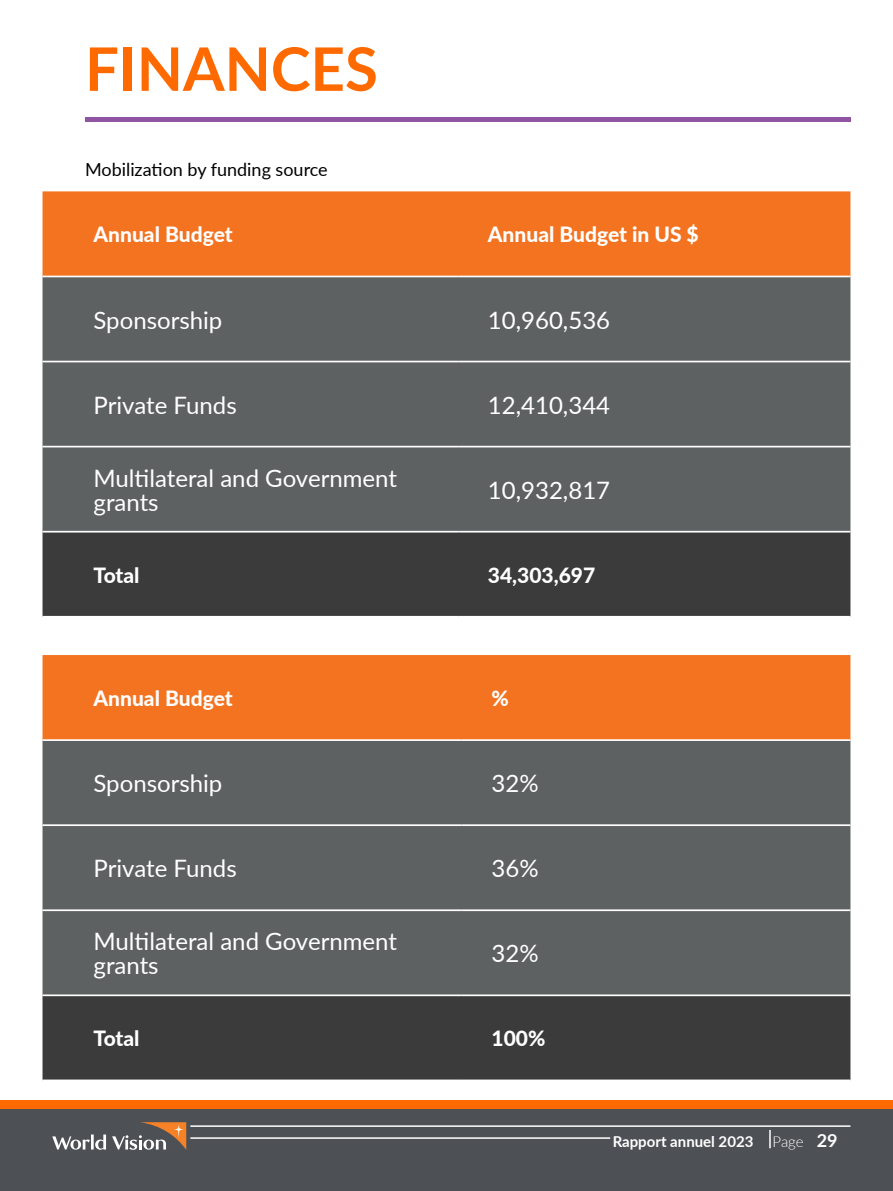
<style>
.page{position:relative;width:893px;height:1191px;background:#fff}
.page>*{position:absolute;margin:0;border:0;box-sizing:border-box;transform-origin:0 0}
.t1{font:700 60px "Lato";color:#ff6a00}
.t2{font:24px/24px "Lato";color:#fff}
.t3{font:800 21px "Lato";color:#fff}
.t4{font:18px "Lato";color:#000}
.t5{font:700 15px "Lato";color:#fff}
.t6{font:300 15px "Lato";color:#fff}
.s1{font-weight:700;font-size:18px}
</style>
<div class="page">
<div style="left:0;top:1106px;width:893px;height:85px;background:#4d5156"></div>
<div style="left:85px;top:117px;width:765px;height:5px;background:#9054a2"></div>
<div style="left:43px;top:191px;width:807px;height:85px;background:#f47321"></div>
<div style="left:43px;top:277px;width:807px;height:254px;background:#5d6161"></div>
<div style="left:43px;top:532px;width:807px;height:84px;background:#3b3b3b"></div>
<hr style="left:43px;top:361px;width:415px;height:1px;background:#fff">
<hr style="left:458px;top:361px;width:392px;height:1px;background:#fff">
<hr style="left:43px;top:446px;width:415px;height:1px;background:#fff">
<hr style="left:458px;top:446px;width:392px;height:1px;background:#fff">
<div style="left:43px;top:655px;width:807px;height:84px;background:#f47321"></div>
<div style="left:43px;top:741px;width:807px;height:253px;background:#5d6161"></div>
<div style="left:43px;top:996px;width:807px;height:83px;background:#3b3b3b"></div>
<hr style="left:43px;top:824px;width:419px;height:2px;background:#fff">
<hr style="left:462px;top:824px;width:388px;height:2px;background:#fff">
<hr style="left:43px;top:909px;width:419px;height:2px;background:#fff">
<hr style="left:462px;top:909px;width:388px;height:2px;background:#fff">
<hr style="left:190px;top:1125px;width:660px;height:1px;background:#fff">
<hr style="left:190px;top:1137px;width:420px;height:1px;background:#fff">
<svg style="left:769px;top:1130px;width:2px;height:18px"></svg>
<svg style="left:52px;top:1122px;width:134px;height:28px"></svg>
<div style="left:0;top:1100px;width:893px;height:8px;background:#ff6a00"></div>
<h1 class="t1" style="left:85px;top:25px;width:294px">FINANCES</h1>
<p class="t4" style="left:85px;top:157px;width:244px">Mobilization by funding source</p>
<p class="t3" style="left:94px;top:219px;width:141px">Annual Budget</p>
<p class="t3" style="left:488px;top:219px;width:212px">Annual Budget in US $</p>
<p class="t2" style="left:94px;top:307px;width:130px">Sponsorship</p>
<p class="t2" style="left:488px;top:307px;width:124px">10,960,536</p>
<p class="t2" style="left:94px;top:392px;width:145px">Private Funds</p>
<p class="t2" style="left:488px;top:392px;width:124px">12,410,344</p>
<p class="t2" style="left:94px;top:465px;width:305px">Multilateral and Government grants</p>
<p class="t2" style="left:488px;top:477px;width:124px">10,932,817</p>
<p class="t3" style="left:94px;top:559px;width:48px">Total</p>
<p class="t3" style="left:488px;top:559px;width:109px">34,303,697</p>
<p class="t3" style="left:94px;top:683px;width:141px">Annual Budget</p>
<p class="t3" style="left:492px;top:683px;width:19px">%</p>
<p class="t2" style="left:94px;top:770px;width:130px">Sponsorship</p>
<p class="t2" style="left:492px;top:770px;width:49px">32%</p>
<p class="t2" style="left:94px;top:855px;width:145px">Private Funds</p>
<p class="t2" style="left:492px;top:855px;width:49px">36%</p>
<p class="t2" style="left:94px;top:928px;width:305px">Multilateral and Government grants</p>
<p class="t2" style="left:492px;top:940px;width:49px">32%</p>
<p class="t3" style="left:94px;top:1023px;width:48px">Total</p>
<p class="t3" style="left:492px;top:1023px;width:55px">100%</p>
<p class="t5" style="left:613px;top:1130px;width:142px">Rapport annuel 2023</p>
<p class="t6" style="left:773px;top:1131px;width:67px">Page <span class="s1">29</span></p>
</div>
